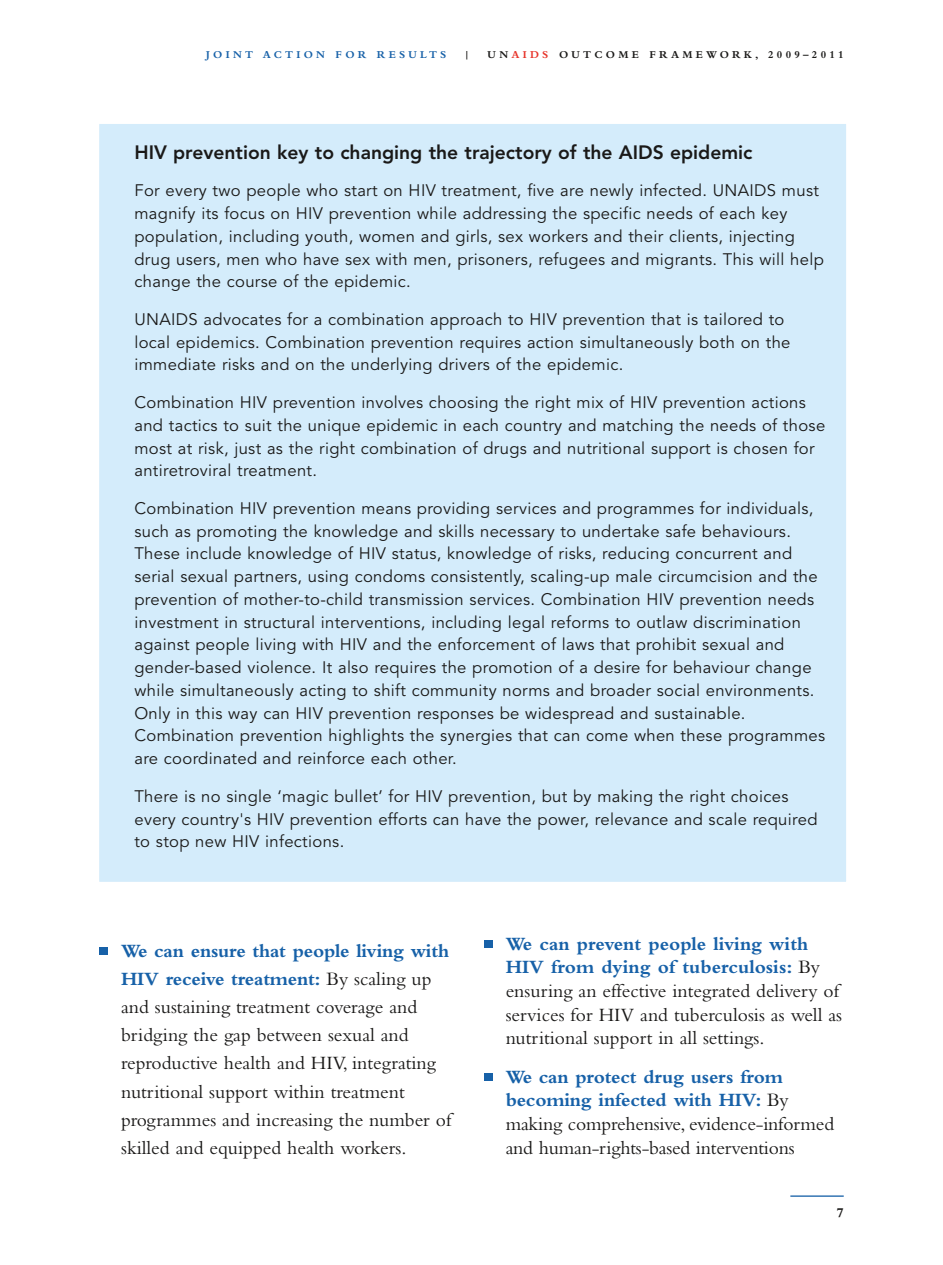
<style>
.page{position:relative;width:943px;height:1265px;background:#fff}
.page>*{position:absolute;margin:0;border:0;box-sizing:border-box;transform-origin:0 0}
.t1{font:19.6px/28.2px "Bembo";color:#1a1918}
.t2{font:800 19.25px "Avenir";color:#1a1918}
.t3{font:16.62px/22.8px "Avenir";letter-spacing:.02em;color:#1a1918}
.t4{font:700 14px "Bembo";color:#1a1918}
.t5{font:700 10.85px "Bembo";letter-spacing:.3em;color:#1a1918}
.t6{font:700 10.85px "Bembo";letter-spacing:.3em;color:#1761a8}
.s1{color:#e73329}
.s2{font-weight:700;color:#1761a8}
</style>
<div class="page">
<hr style="left:790px;top:1195px;width:53px;height:2px;background:#1761a8">
<div style="left:99px;top:948px;width:9px;height:7px;background:#1761a8"></div>
<div style="left:484px;top:941px;width:8px;height:7px;background:#1761a8"></div>
<div style="left:484px;top:1074px;width:8px;height:7px;background:#1761a8"></div>
<div style="left:100px;top:124px;width:745px;height:757px;background:#d4ecfb"></div>
<hr style="left:99px;top:124px;width:747px;height:1px;background:#d4ecfb">
<hr style="left:99px;top:125px;width:1px;height:756px;background:#d4ecfb">
<hr style="left:845px;top:125px;width:1px;height:756px;background:#d4ecfb">
<hr style="left:99px;top:881px;width:747px;height:1px;background:#d4ecfb">
<p class="t6" style="left:206px;top:49px;width:242px">JOINT ACTION FOR RESULTS</p>
<p class="t5" style="left:464px;top:49px;width:8px">|</p>
<p class="t5" style="left:487px;top:49px;width:357px">UN<span class="s1">AIDS</span> OUTCOME FRAMEWORK, 2009–2011</p>
<p class="t2" style="left:134px;top:141px;width:619px">HIV prevention key to changing the trajectory of the AIDS epidemic</p>
<p class="t3" style="left:134px;top:180px;width:691px">For every two people who start on HIV treatment, five are newly infected. UNAIDS must magnify its focus on HIV prevention while addressing the specific needs of each key population, including youth, women and girls, sex workers and their clients, injecting drug users, men who have sex with men, prisoners, refugees and migrants. This will help change the course of the epidemic.</p>
<p class="t3" style="left:134px;top:308px;width:657px">UNAIDS advocates for a combination approach to HIV prevention that is tailored to local epidemics. Combination prevention requires action simultaneously both on the immediate risks and on the underlying drivers of the epidemic.</p>
<p class="t3" style="left:134px;top:391px;width:692px">Combination HIV prevention involves choosing the right mix of HIV prevention actions and tactics to suit the unique epidemic in each country and matching the needs of those most at risk, just as the right combination of drugs and nutritional support is chosen for antiretroviral treatment.</p>
<p class="t3" style="left:134px;top:497px;width:692px">Combination HIV prevention means providing services and programmes for individuals, such as promoting the knowledge and skills necessary to undertake safe behaviours.<br>These include knowledge of HIV status, knowledge of risks, reducing concurrent and serial sexual partners, using condoms consistently, scaling-up male circumcision and the prevention of mother-to-child transmission services. Combination HIV prevention needs investment in structural interventions, including legal reforms to outlaw discrimination against people living with HIV and the enforcement of laws that prohibit sexual and gender-based violence. It also requires the promotion of a desire for behaviour change while simultaneously acting to shift community norms and broader social environments.<br>Only in this way can HIV prevention responses be widespread and sustainable.<br>Combination prevention highlights the synergies that can come when these programmes are coordinated and reinforce each other.</p>
<p class="t3" style="left:134px;top:785px;width:684px">There is no single ‘magic bullet’ for HIV prevention, but by making the right choices every country's HIV prevention efforts can have the power, relevance and scale required to stop new HIV infections.</p>
<p class="t1" style="left:121px;top:936px;width:332px"><span class="s2">We can ensure that people living with HIV receive treatment:</span> By scaling up and sustaining treatment coverage and bridging the gap between sexual and reproductive health and HIV, integrating nutritional support within treatment programmes and increasing the number of skilled and equipped health workers.</p>
<p class="t1" style="left:505px;top:931px;width:338px;line-height:23.6px"><span class="s2">We can prevent people living with HIV from dying of tuberculosis:</span> By ensuring an effective integrated delivery of services for HIV and tuberculosis as well as nutritional support in all settings.</p>
<p class="t1" style="left:505px;top:1064px;width:330px;line-height:23.6px"><span class="s2">We can protect drug users from becoming infected with HIV:</span> By making comprehensive, evidence-informed and human-rights-based interventions</p>
<p class="t4" style="left:836px;top:1204px;width:8px">7</p>
</div>
